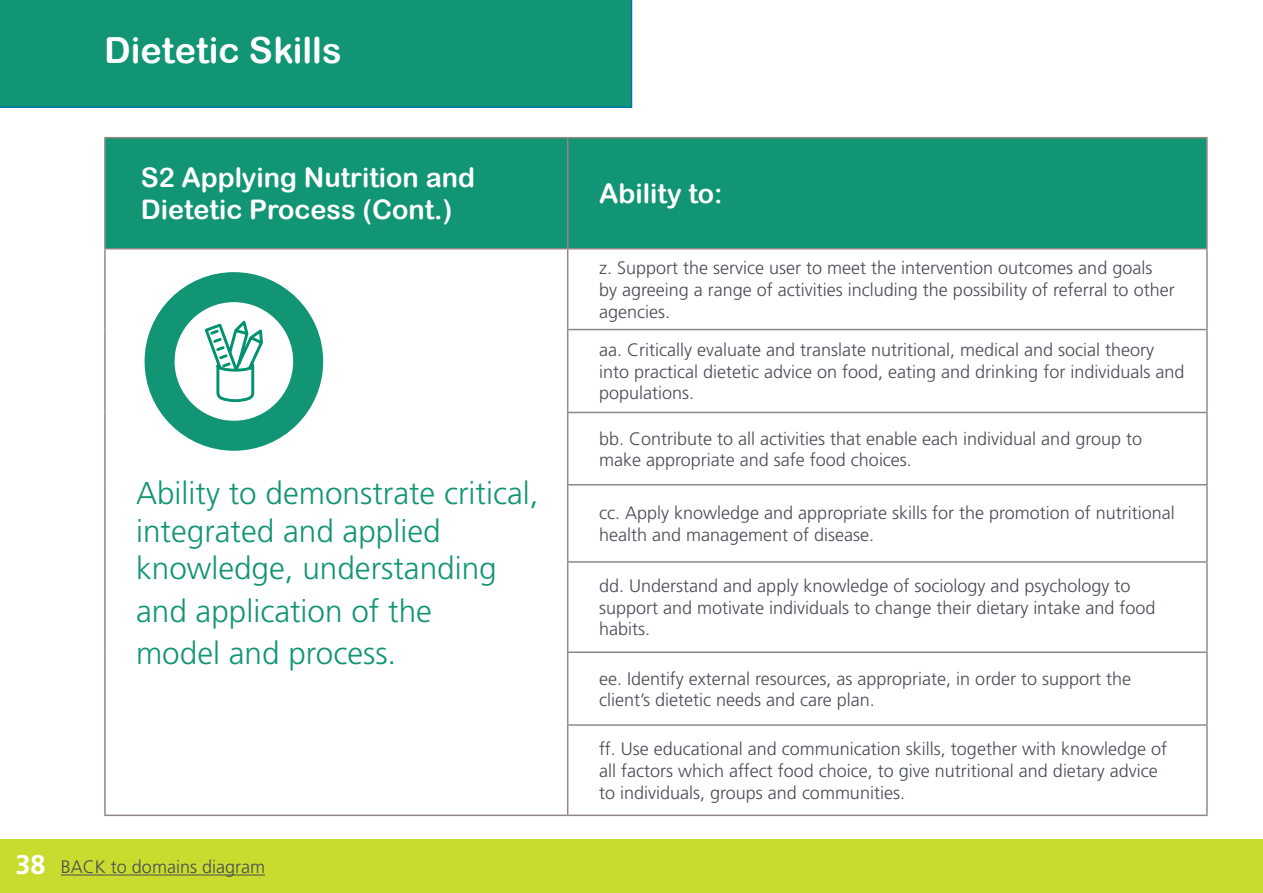
<style>
.page{position:relative;width:1263px;height:893px;background:#fff}
.page>*{position:absolute;margin:0;border:0;box-sizing:border-box;transform-origin:0 0}
.t1{font:36px "Arial Rounded MT Bold";color:#fff}
.t2{font:300 31.5px/37.8px "Frutiger LT Pro";color:#129575}
.t3{font:27px/32.4px "Arial Rounded MT Bold";color:#fff}
.t4{font:300 18px/21.6px "Frutiger LT Pro";color:#464b54}
.s1{font-weight:700;font-size:27px;color:#fff}
</style>
<div class="page">
<div style="left:0;top:839px;width:1263px;height:54px;background:#cadb2f"></div>
<hr style="left:61px;top:874px;width:204px;height:1px;background:#464b54">
<div style="left:0;top:0;width:632px;height:108px;background:#129575"></div>
<div style="left:106px;top:138px;width:1100px;height:110px;background:#129575"></div>
<hr style="left:104px;top:248px;width:464px;height:1px;background:#918883">
<hr style="left:568px;top:248px;width:640px;height:1px;background:#918883">
<hr style="left:567px;top:249px;width:1px;height:80px;background:#918883">
<hr style="left:567px;top:329px;width:641px;height:1px;background:#918883">
<hr style="left:567px;top:330px;width:1px;height:82px;background:#918883">
<hr style="left:567px;top:412px;width:641px;height:1px;background:#918883">
<hr style="left:567px;top:413px;width:1px;height:71px;background:#918883">
<hr style="left:567px;top:484px;width:641px;height:1px;background:#918883">
<hr style="left:567px;top:485px;width:1px;height:76px;background:#918883">
<hr style="left:567px;top:563px;width:1px;height:88px;background:#918883">
<hr style="left:567px;top:653px;width:1px;height:71px;background:#918883">
<hr style="left:567px;top:726px;width:1px;height:89px;background:#918883">
<hr style="left:104px;top:249px;width:2px;height:81px;background:#918883">
<hr style="left:104px;top:330px;width:2px;height:82px;background:#918883">
<hr style="left:104px;top:412px;width:2px;height:73px;background:#918883">
<hr style="left:104px;top:485px;width:2px;height:77px;background:#918883">
<hr style="left:104px;top:562px;width:2px;height:90px;background:#918883">
<hr style="left:104px;top:652px;width:2px;height:73px;background:#918883">
<hr style="left:104px;top:725px;width:2px;height:90px;background:#918883">
<hr style="left:104px;top:815px;width:464px;height:1px;background:#918883">
<hr style="left:1206px;top:249px;width:2px;height:80px;background:#918883">
<hr style="left:1206px;top:330px;width:2px;height:82px;background:#918883">
<hr style="left:1206px;top:413px;width:2px;height:71px;background:#918883">
<hr style="left:1206px;top:485px;width:2px;height:76px;background:#918883">
<hr style="left:567px;top:561px;width:641px;height:2px;background:#918883">
<hr style="left:1206px;top:563px;width:2px;height:88px;background:#918883">
<hr style="left:567px;top:651px;width:641px;height:2px;background:#918883">
<hr style="left:1206px;top:653px;width:2px;height:71px;background:#918883">
<hr style="left:567px;top:724px;width:641px;height:2px;background:#918883">
<hr style="left:1206px;top:726px;width:2px;height:89px;background:#918883">
<hr style="left:568px;top:815px;width:640px;height:1px;background:#918883">
<hr style="left:104px;top:137px;width:464px;height:1px;background:#918883">
<hr style="left:104px;top:138px;width:2px;height:110px;background:#918883">
<hr style="left:568px;top:137px;width:640px;height:1px;background:#918883">
<hr style="left:567px;top:138px;width:1px;height:110px;background:#918883">
<hr style="left:1206px;top:138px;width:2px;height:110px;background:#918883">
<div style="left:145px;top:272px;width:178px;height:179px;border:30px solid #129575;border-radius:50%"></div>
<svg style="left:205px;top:320px;width:58px;height:83px"></svg>
<p class="t1" style="left:104px;top:29px;width:239px">Dietetic Skills</p>
<p class="t3" style="left:141px;top:161px;width:336px">S2 Applying Nutrition and<br>Dietetic Process (Cont.)</p>
<p class="t2" style="left:136px;top:474px;width:404px">Ability to demonstrate critical, integrated and applied knowledge, understanding</p>
<p class="t2" style="left:136px;top:592px;width:297px">and application of the</p>
<p class="t2" style="left:136px;top:634px;width:262px">model and process.</p>
<p class="t4" style="left:16px;top:856px;width:251px"><span class="s1">38</span> BACK to domains diagram</p>
<p class="t3" style="left:599px;top:177px;width:125px">Ability to:</p>
<p class="t4" style="left:599px;top:257px;width:577px">z. Support the service user to meet the intervention outcomes and goals by agreeing a range of activities including the possibility of referral to other agencies.</p>
<p class="t4" style="left:599px;top:339px;width:587px">aa. Critically evaluate and translate nutritional, medical and social theory into practical dietetic advice on food, eating and drinking for individuals and populations.</p>
<p class="t4" style="left:599px;top:428px;width:544px">bb. Contribute to all activities that enable each individual and group to make appropriate and safe food choices.</p>
<p class="t4" style="left:599px;top:502px;width:577px">cc. Apply knowledge and appropriate skills for the promotion of nutritional health and management of disease.</p>
<p class="t4" style="left:599px;top:575px;width:558px">dd. Understand and apply knowledge of sociology and psychology to support and motivate individuals to change their dietary intake and food habits.</p>
<p class="t4" style="left:599px;top:668px;width:533px">ee. Identify external resources, as appropriate, in order to support the client’s dietetic needs and care plan.</p>
<p class="t4" style="left:599px;top:738px;width:569px">ff. Use educational and communication skills, together with knowledge of all factors which affect food choice, to give nutritional and dietary advice to individuals, groups and communities.</p>
</div>
